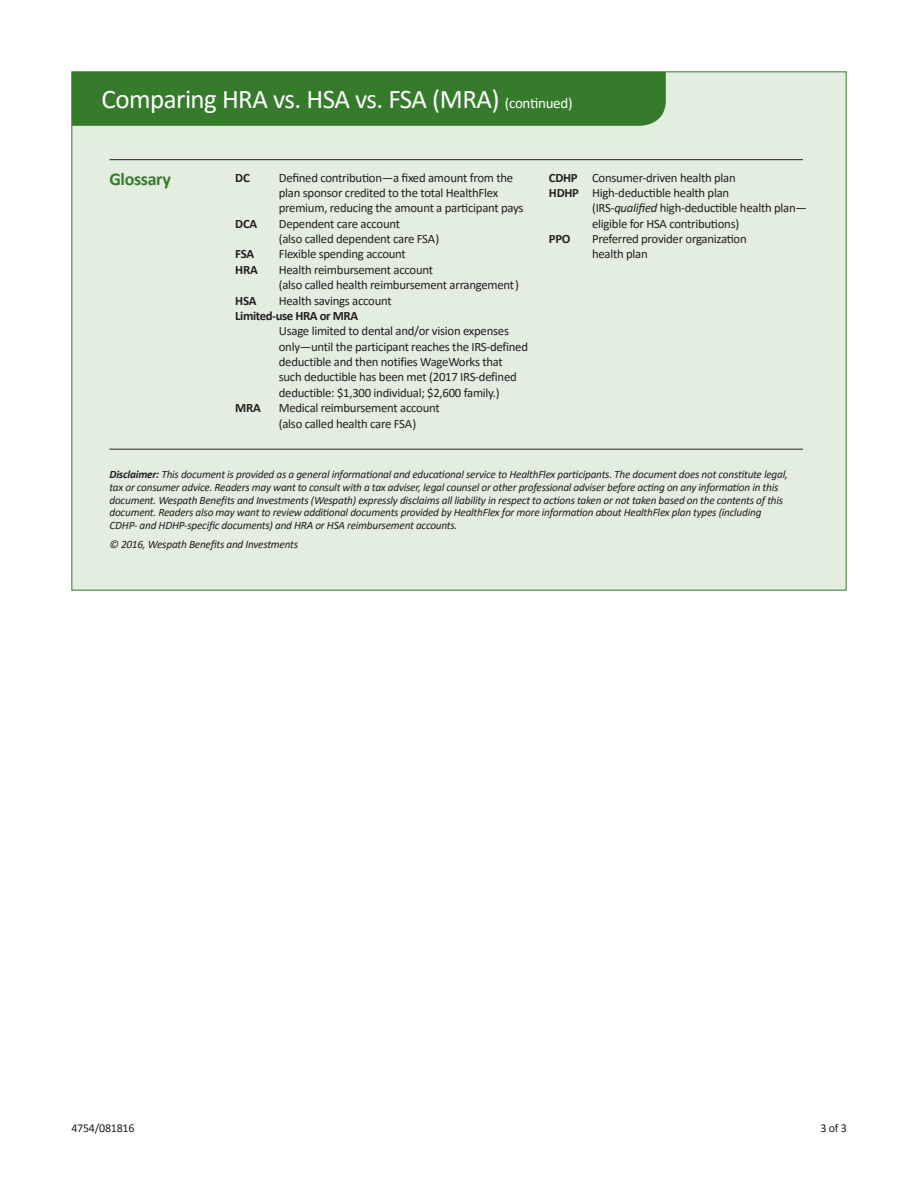
<style>
.page{position:relative;width:918px;height:1188px;background:#fff}
.page>*{position:absolute;margin:0;border:0;box-sizing:border-box;transform-origin:0 0}
.A-head_reversed{font:27px "Calibri";letter-spacing:-.02em;color:#fff}
.info_chart_Helv_Cond{font:700 18px "Calibri";letter-spacing:-.02em;color:#357b2b}
.info_chart_Helv_Cond-2{font:12.75px/15.3px "Calibri";letter-spacing:-.02em;color:#231f20}
.info_chart_Helv_Cond-3{font:700 12.75px "Calibri";letter-spacing:-.03em;color:#231f20}
.Page_number{font:12px "Calibri";letter-spacing:-.02em;color:#231f20}
.footnote_r{font:italic 11.25px/12.8px "Calibri";letter-spacing:-.02em;color:#231f20}
.s1{font-size:15px}
.s2{font-weight:700}
.s3{font-style:italic}
</style>
<div class="page">
<div style="left:71px;top:71px;width:776px;height:520px;background:#e3ede0"></div>
<div style="left:72px;top:72px;width:594px;height:54px;background:#357b2b"></div>
<hr style="left:110px;top:159px;width:693px;height:1px;background:#231f20">
<hr style="left:110px;top:449px;width:693px;height:1px;background:#231f20">
<p class="A-head_reversed" style="left:102px;top:80px;width:473px">Comparing HRA vs. HSA vs. FSA (MRA) <span class="s1">(continued)</span></p>
<p class="info_chart_Helv_Cond" style="left:110px;top:167px;width:63px">Glossary</p>
<p class="info_chart_Helv_Cond-3" style="left:235px;top:168px;width:16px">DC</p>
<p class="info_chart_Helv_Cond-2" style="left:279px;top:169px;width:246px">Defined contribution—a fixed amount from the plan sponsor credited to the total HealthFlex premium, reducing the amount a participant pays</p>
<p class="info_chart_Helv_Cond-3" style="left:235px;top:214px;width:23px">DCA</p>
<p class="info_chart_Helv_Cond-2" style="left:279px;top:215px;width:162px">Dependent care account<br>(also called dependent care FSA)</p>
<p class="info_chart_Helv_Cond-3" style="left:235px;top:245px;width:20px">FSA</p>
<p class="info_chart_Helv_Cond-2" style="left:279px;top:246px;width:129px">Flexible spending account</p>
<p class="info_chart_Helv_Cond-3" style="left:235px;top:261px;width:24px">HRA</p>
<p class="info_chart_Helv_Cond-2" style="left:279px;top:262px;width:242px">Health reimbursement account<br>(also called health reimbursement arrangement)</p>
<p class="info_chart_Helv_Cond-3" style="left:235px;top:291px;width:23px">HSA</p>
<p class="info_chart_Helv_Cond-2" style="left:279px;top:292px;width:114px">Health savings account</p>
<p class="info_chart_Helv_Cond-3" style="left:235px;top:307px;width:124px">Limited-use HRA or MRA</p>
<p class="info_chart_Helv_Cond-2" style="left:279px;top:323px;width:251px">Usage limited to dental and/or vision expenses only—until the participant reaches the IRS-defined deductible and then notifies WageWorks that such deductible has been met (2017 IRS-defined deductible: $1,300 individual; $2,600 family.)</p>
<p class="info_chart_Helv_Cond-3" style="left:235px;top:399px;width:27px">MRA</p>
<p class="info_chart_Helv_Cond-2" style="left:279px;top:400px;width:162px">Medical reimbursement account (also called health care FSA)</p>
<p class="info_chart_Helv_Cond-2" style="left:549px;top:169px;width:188px"><span class="s2">CDHP</span> Consumer-driven health plan</p>
<p class="info_chart_Helv_Cond-2" style="left:592px;top:185px;width:216px;text-indent:-43px"><span class="s2">HDHP</span> High-deductible health plan<br>(IRS-<span class="s3">qualified</span> high-deductible health plan— eligible for HSA contributions)</p>
<p class="info_chart_Helv_Cond-3" style="left:549px;top:230px;width:23px">PPO</p>
<p class="info_chart_Helv_Cond-2" style="left:592px;top:231px;width:156px">Preferred provider organization health plan</p>
<p class="footnote_r" style="left:110px;top:467px;width:680px"><span class="s2">Disclaimer:</span> This document is provided as a general informational and educational service to HealthFlex participants. The document does not constitute legal, tax or consumer advice. Readers may want to consult with a tax adviser, legal counsel or other professional adviser before acting on any information in this document. Wespath Benefits and Investments (Wespath) expressly disclaims all liability in respect to actions taken or not taken based on the contents of this document. Readers also may want to review additional documents provided by HealthFlex for more information about HealthFlex plan types (including CDHP- and HDHP-specific documents) and HRA or HSA reimbursement accounts.</p>
<p class="footnote_r" style="left:110px;top:537px;width:190px">© 2016, Wespath Benefits and Investments</p>
<p class="Page_number" style="left:71px;top:1120px;width:65px">4754/081816</p>
<p class="Page_number" style="left:821px;top:1120px;width:28px">3 of 3</p>
</div>
